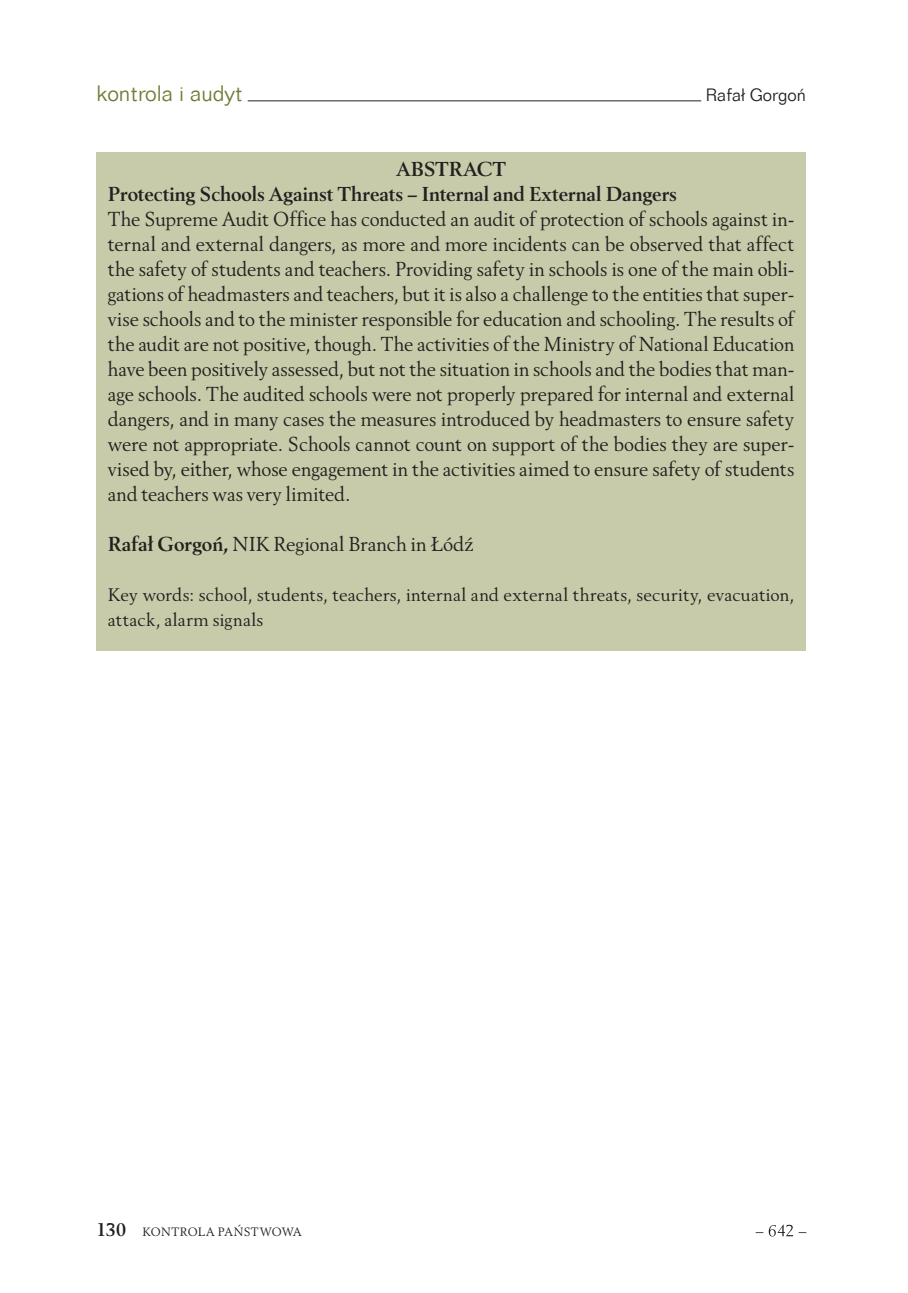
<style>
.page{position:relative;width:908px;height:1293px;background:#fff}
.page>*{position:absolute;margin:0;border:0;box-sizing:border-box;transform-origin:0 0}
.t1{font:300 21.8px "Folio TL";color:#727a34}
.t2{font:20px/25px "Revival 565 BT";letter-spacing:-.005em;color:#231f20;text-align:justify}
.t3{font:700 20px/25px "Revival 565 BT";color:#231f20}
.t4{font:18px/25px "Revival 565 BT";letter-spacing:.01em;color:#231f20}
.t5{font:300 17.4px "Folio TL";color:#231f20}
.t6{font:12px "Revival 565 BT";letter-spacing:.025em;color:#231f20}
.s1{font-weight:700}
.s2{font-weight:700;font-size:18px}
</style>
<div class="page">
<svg style="left:755px;top:1224px;width:51px;height:12px"></svg>
<hr style="left:247px;top:100px;width:453px;height:1px;background:#231f20">
<div style="left:96px;top:153px;width:709px;height:498px;background:#c8cba9"></div>
<p class="t1" style="left:96px;top:79px;width:148px">kontrola i audyt</p>
<p class="t5" style="left:705px;top:83px;width:101px">Rafał Gorgoń</p>
<p class="t3" style="left:108px;top:157px;width:570px;text-indent:288px">ABSTRACT<br>Protecting Schools Against Threats – Internal and External Dangers</p>
<p class="t2" style="left:108px;top:207px;width:688px">The Supreme Audit Office has conducted an audit of protection of schools against in&shy;ternal and external dangers, as more and more incidents can be observed that affect the safety of students and teachers. Providing safety in schools is one of the main obli&shy;gations of headmasters and teachers, but it is also a challenge to the entities that super&shy;vise schools and to the minister responsible for education and schooling. The results of the audit are not positive, though. The activities of the Ministry of National Education have been positively assessed, but not the situation in schools and the bodies that man&shy;age schools. The audited schools were not properly prepared for internal and external dangers, and in many cases the measures introduced by headmasters to ensure safety were not appropriate. Schools cannot count on support of the bodies they are super&shy;vised by, either, whose engagement in the activities aimed to ensure safety of students and teachers was very limited.</p>
<p class="t2" style="left:108px;top:532px;width:367px"><span class="s1">Rafał Gorgoń,</span> NIK Regional Branch in Łódź</p>
<p class="t4" style="left:108px;top:582px;width:687px">Key words: school, students, teachers, internal and external threats, security, evacuation, attack, alarm signals</p>
<p class="t6" style="left:96px;top:1224px;width:207px"><span class="s2">130</span> KONTROLA PAŃSTWOWA</p>
</div>
